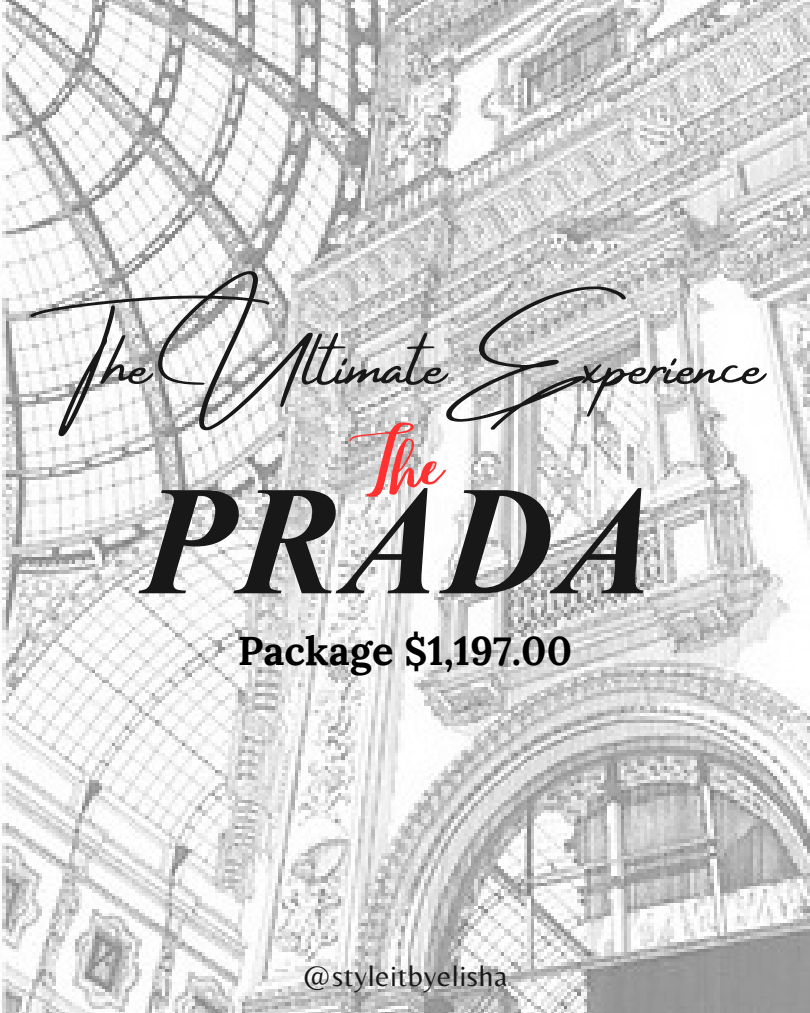
<style>
.page{position:relative;width:810px;height:1013px;background:#fff}
.page>*{position:absolute;margin:0;border:0;box-sizing:border-box;transform-origin:0 0}
.t1{font:italic 700 150px "Times NRMT Pro";letter-spacing:-.03em;color:#191818}
.t2{font:85px "Lucky Dip Caitlin";color:#ff3131}
.t3{font:72.9px "Amsterdam Four";letter-spacing:-.02em;color:#191818}
.t4{font:700 40px "Lora";color:#000}
.t5{font:30px "Belleza";letter-spacing:.015em;color:#191818}
</style>
<div class="page">
<img style="left:2px;top:0;width:808px;height:1012px">
<h3 class="t3" style="left:80px;top:324px;width:686px">The UltimateExperience</h3>
<h1 class="t2" style="left:349px;top:420px;width:95px">The</h1>
<p class="t1" style="left:136px;top:485px;width:522px">PRADA</p>
<h4 class="t4" style="left:238px;top:625px;width:336px">Package $1,197.00</h4>
<h2 class="t5" style="left:303px;top:958px;width:206px">@styleitbyelisha</h2>
</div>
